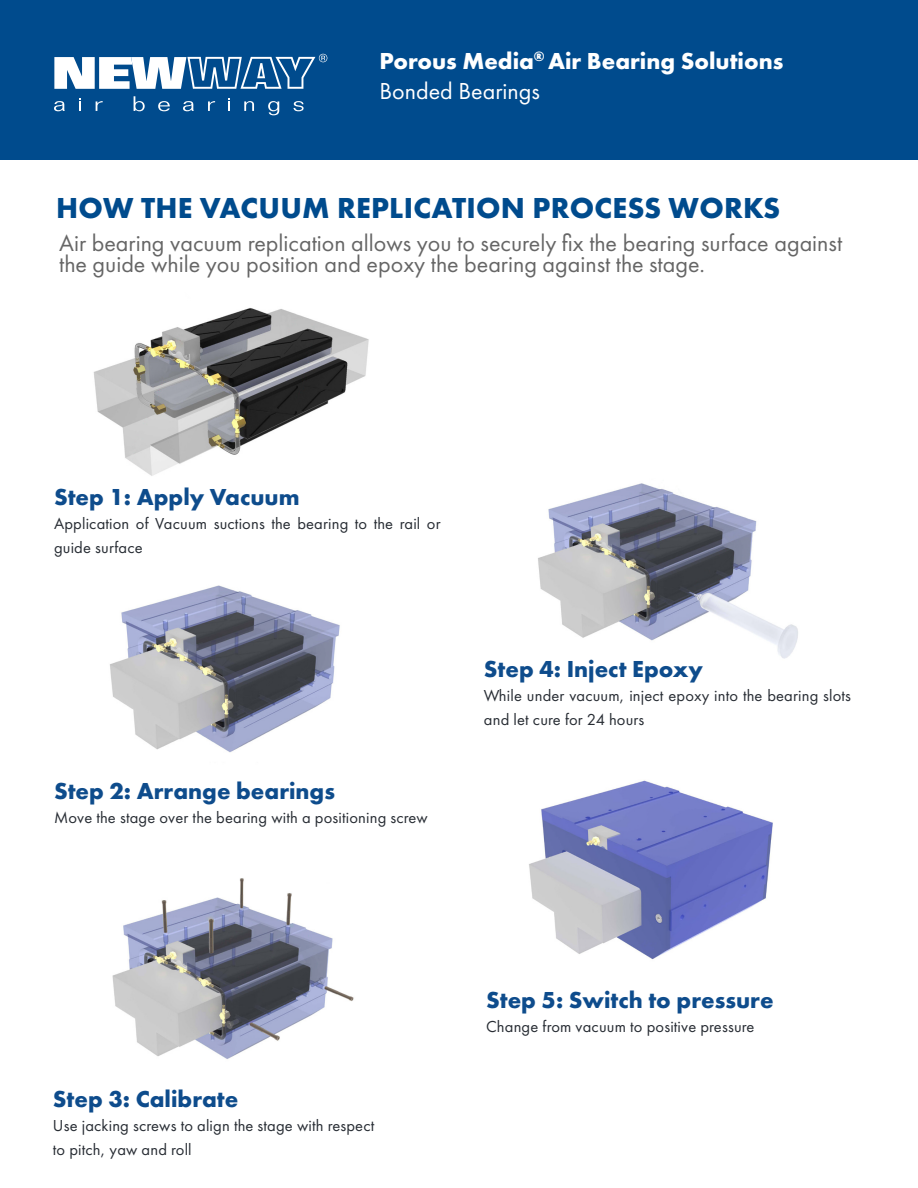
<style>
.page{position:relative;width:918px;height:1188px;background:#fff}
.page>*{position:absolute;margin:0;border:0;box-sizing:border-box;transform-origin:0 0}
.t1{font:700 30px "Futura PT";letter-spacing:.01em;color:#004b8d}
.t2{font:24px/21px "Futura PT";color:#666}
.t3{font:700 24px "Futura PT";color:#0e4c8c}
.t4{font:700 24px/30px "Futura PT";color:#fff}
.t5{font:16.5px/24px "Futura PT";letter-spacing:.01em;color:#272c33}
.s1{font-weight:400}
</style>
<div class="page">
<img style="left:93px;top:266px;width:276px;height:210px">
<div style="left:0;top:0;width:918px;height:160px;background:#004b8d"></div>
<svg style="left:54px;top:54px;width:273px;height:35px"></svg>
<svg style="left:54px;top:101px;width:11px;height:10px"></svg>
<svg style="left:79px;top:98px;width:2px;height:13px"></svg>
<svg style="left:96px;top:101px;width:7px;height:10px"></svg>
<svg style="left:134px;top:96px;width:11px;height:15px"></svg>
<svg style="left:158px;top:101px;width:12px;height:10px"></svg>
<svg style="left:183px;top:101px;width:11px;height:10px"></svg>
<svg style="left:208px;top:101px;width:7px;height:10px"></svg>
<svg style="left:228px;top:98px;width:2px;height:13px"></svg>
<svg style="left:244px;top:101px;width:10px;height:10px"></svg>
<svg style="left:268px;top:101px;width:11px;height:14px"></svg>
<svg style="left:293px;top:101px;width:11px;height:10px"></svg>
<img style="left:110px;top:585px;width:230px;height:168px">
<img style="left:112px;top:878px;width:242px;height:181px">
<img style="left:538px;top:483px;width:260px;height:176px">
<img style="left:529px;top:780px;width:244px;height:180px">
<p class="t4" style="left:380px;top:45px;width:405px">Porous Media<sup>®</sup> Air Bearing Solutions<br><span class="s1">Bonded Bearings</span></p>
<p class="t1" style="left:56px;top:188px;width:726px">HOW THE VACUUM REPLICATION PROCESS WORKS</p>
<p class="t2" style="left:59px;top:232px;width:784px">Air bearing vacuum replication allows you to securely fix the bearing surface against the guide while you position and epoxy the bearing against the stage.</p>
<p class="t3" style="left:54px;top:481px;width:247px">Step 1: Apply Vacuum</p>
<p class="t5" style="left:54px;top:511px;width:388px">Application of Vacuum suctions the bearing to the rail or guide surface</p>
<p class="t3" style="left:54px;top:775px;width:283px">Step 2: Arrange bearings</p>
<p class="t5" style="left:54px;top:805px;width:375px">Move the stage over the bearing with a positioning screw</p>
<p class="t3" style="left:484px;top:654px;width:221px">Step 4: Inject Epoxy</p>
<p class="t5" style="left:484px;top:684px;width:369px">While under vacuum, inject epoxy into the bearing slots and let cure for 24 hours</p>
<p class="t3" style="left:53px;top:1083px;width:187px">Step 3: Calibrate</p>
<p class="t5" style="left:53px;top:1113px;width:323px">Use jacking screws to align the stage with respect to pitch, yaw and roll</p>
<p class="t3" style="left:486px;top:985px;width:289px">Step 5: Switch to pressure</p>
<p class="t5" style="left:486px;top:1015px;width:270px">Change from vacuum to positive pressure</p>
</div>
